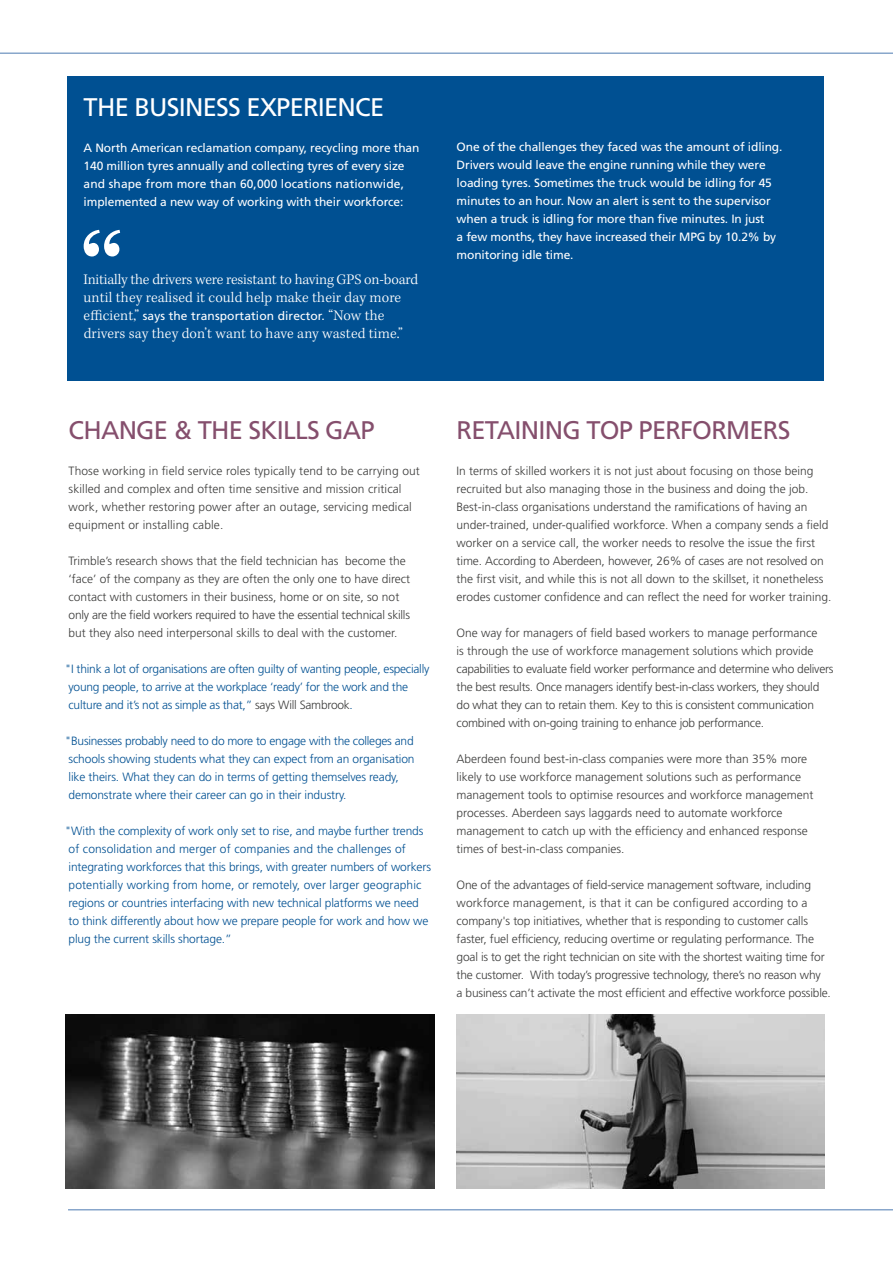
<style>
.page{position:relative;width:893px;height:1263px;background:#fff}
.page>*{position:absolute;margin:0;border:0;box-sizing:border-box;transform-origin:0 0}
.t1{font:25.5px "Frutiger";letter-spacing:-.03em;color:#854f6d}
.t2{font:25.5px "Frutiger";letter-spacing:-.03em;color:#fff}
.t3{font:300 15px/18px "Kepler Std";letter-spacing:.005em;color:#fff}
.t4{font:300 12px/18px "Frutiger";color:#3c3c3b}
.t5{font:300 12px/18px "Frutiger";letter-spacing:-.01em;color:#005092}
.t6{font:12px/18px "Frutiger";letter-spacing:-.01em;color:#fff}
.t7{font:300 12px/18px "Frutiger";letter-spacing:-.02em;color:#3c3c3b}
.t8{font:12px "Frutiger";letter-spacing:.01em;color:#fff}
.s1{font-family:"Kepler Std";font-weight:300;font-size:15px}
.s2{color:#3c3c3b}
</style>
<div class="page">
<div style="left:68px;top:77px;width:756px;height:304px;background:#005092"></div>
<svg style="left:84px;top:230px;width:36px;height:26px"></svg>
<img style="left:65px;top:1014px;width:369px;height:174px">
<img style="left:456px;top:1014px;width:369px;height:174px">
<hr style="left:68px;top:1209px;width:825px;height:1px;background:#4c7ab1">
<hr style="left:0;top:53px;width:893px;height:1px;background:#4c7ab1">
<h1 class="t2" style="left:84px;top:93px;width:80px">The business</h1>
<h1 class="t2" style="left:247px;top:93px;width:44px">experien</h1>
<h1 class="t2" style="left:355px;top:93px;width:26px">ce</h1>
<p class="t6" style="left:84px;top:139px;width:337px">A North American reclamation company, recycling more than 140 million tyres annually and collecting tyres of every size and shape from more than 60,000 locations nationwide, implemented a new way of working with their workforce:</p>
<p class="t3" style="left:84px;top:271px;width:336px">Initially the drivers were resistant to having GPS on-board until they realised it could help make their day more</p>
<p class="t8" style="left:84px;top:309px;width:302px"><span class="s1">efficient,”</span> says the transportation director. <span class="s1">“Now the</span></p>
<p class="t3" style="left:84px;top:325px;width:321px">drivers say they don’t want to have any wasted time.”</p>
<p class="t6" style="left:457px;top:138px;width:327px">One of the challenges they faced was the amount of idling.<br>Drivers would leave the engine running while they were loading tyres. Sometimes the truck would be idling for 45 minutes to an hour. Now an alert is sent to the supervisor when a truck is idling for more than five minutes. In just<br>a few months, they have increased their MPG by 10.2% by monitoring idle time.</p>
<h1 class="t1" style="left:69px;top:415px;width:67px">Change</h1>
<h1 class="t1" style="left:174px;top:415px;width:40px">&amp; the</h1>
<h1 class="t1" style="left:248px;top:415px;width:125px">ski lls gap</h1>
<p class="t4" style="left:69px;top:462px;width:353px">Those working in field service roles typically tend to be carrying out skilled and complex and often time sensitive and mission critical work, whether restoring power after an outage, servicing medical equipment or installing cable.</p>
<p class="t4" style="left:69px;top:552px;width:343px">Trimble’s research shows that the field technician has become the ‘face’ of the company as they are often the only one to have direct contact with customers in their business, home or on site, so not only are the field workers required to have the essential technical skills but they also need interpersonal skills to deal with the customer.</p>
<p class="t5" style="left:69px;top:660px;width:362px;text-indent:-4px">"I think a lot of organisations are often guilty of wanting people, especially young people, to arrive at the workplace ‘ready’ for the work and the culture and it’s not as simple as that,” <span class="s2">says Will Sambrook</span>.</p>
<p class="t5" style="left:69px;top:732px;width:348px;text-indent:-4px">"Businesses probably need to do more to engage with the colleges and schools showing students what they can expect from an organisation like theirs. What they can do in terms of getting themselves ready, demonstrate where their career can go in their industry.</p>
<p class="t5" style="left:69px;top:822px;width:364px;text-indent:-4px">"With the complexity of work only set to rise, and maybe further trends of consolidation and merger of companies and the challenges of integrating workforces that this brings, with greater numbers of workers potentially working from home, or remotely, over larger geographic regions or countries interfacing with new technical platforms we need to think differently about how we prepare people for work and how we plug the current skills shortage.”</p>
<h1 class="t1" style="left:457px;top:415px;width:72px">Retaining</h1>
<h1 class="t1" style="left:586px;top:415px;width:142px">Top Performers</h1>
<p class="t4" style="left:457px;top:462px;width:376px">In terms of skilled workers it is not just about focusing on those being recruited but also managing those in the business and doing the job.<br>Best-in-class organisations understand the ramifications of having an under-trained, under-qualified workforce. When a company sends a field worker on a service call, the worker needs to resolve the issue the first time. According to Aberdeen, however, 26% of cases are not resolved on the first visit, and while this is not all down to the skillset, it nonetheless erodes customer confidence and can reflect the need for worker training.</p>
<p class="t7" style="left:457px;top:624px;width:378px">One way for managers of field based workers to manage performance<br>is through the use of workforce management solutions which provide capabilities to evaluate field worker performance and determine who delivers the best results. Once managers identify best-in-class workers, they should do what they can to retain them. Key to this is consistent communication combined with on-going training to enhance job performance.</p>
<p class="t4" style="left:457px;top:750px;width:358px">Aberdeen found best-in-class companies were more than 35% more likely to use workforce management solutions such as performance management tools to optimise resources and workforce management processes. Aberdeen says laggards need to automate workforce management to catch up with the efficiency and enhanced response times of best-in-class companies.</p>
<p class="t4" style="left:457px;top:876px;width:376px">One of the advantages of field-service management software, including workforce management, is that it can be configured according to a company's top initiatives, whether that is responding to customer calls faster, fuel efficiency, reducing overtime or regulating performance. The goal is to get the right technician on site with the shortest waiting time for the customer. With today’s progressive technology, there’s no reason why<br>a business can’t activate the most efficient and effective workforce possible.</p>
</div>
